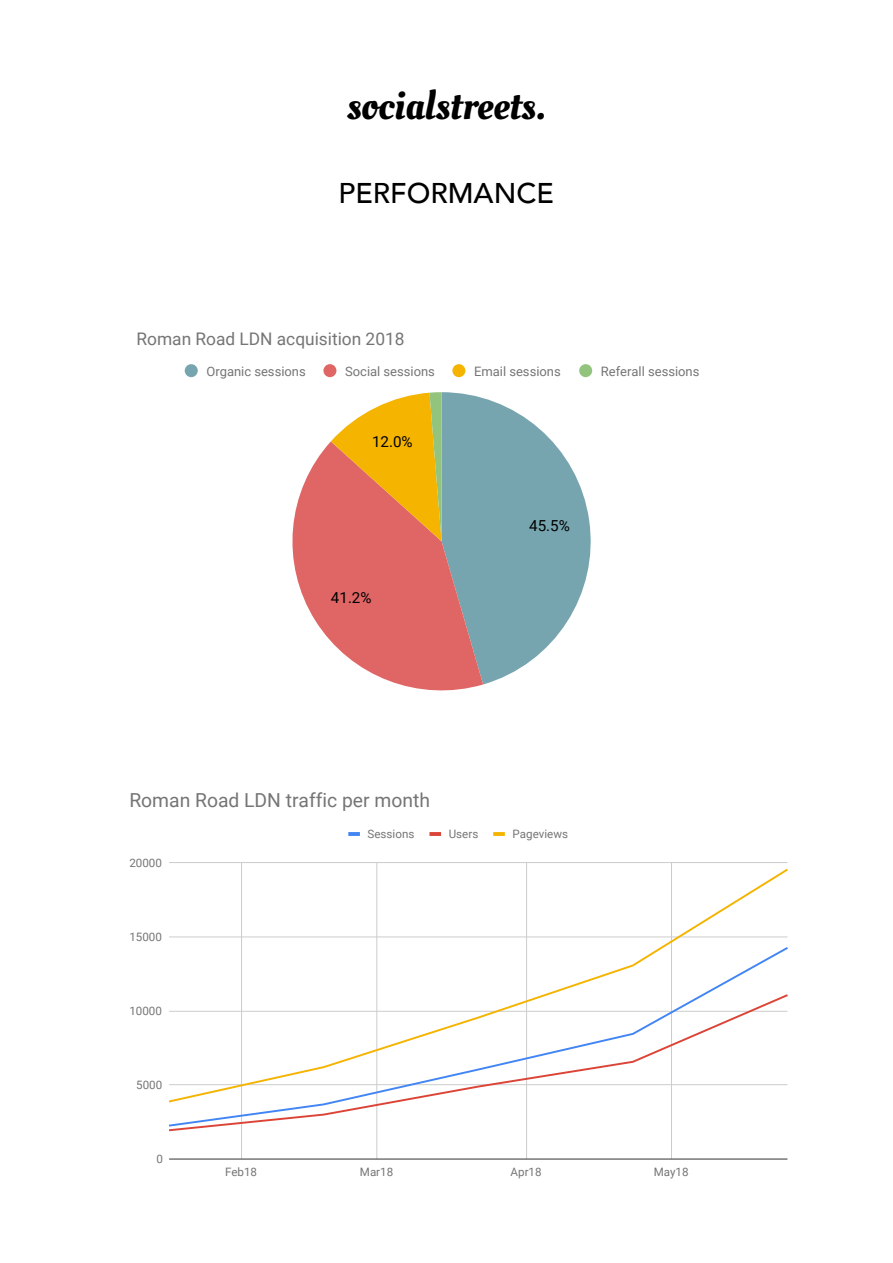
<style>
.page{position:relative;width:893px;height:1263px;background:#fff}
.page>*{position:absolute;margin:0;border:0;box-sizing:border-box;transform-origin:0 0}
.t1{font:40.5px "Oleo Script";color:#000}
.t2{font:500 28.5px "Avenir";color:#000}
.t3{font:19.35px "Roboto";color:#757575}
.t4{font:17.4px "Roboto";color:#757575}
.t5{font:15.15px "Roboto";color:#000}
.t6{font:13.05px "Roboto";color:#757575}
.t7{font:11.55px "Roboto";color:#757575}
</style>
<div class="page">
<hr style="left:241px;top:862px;width:1px;height:297px;background:#ccc">
<hr style="left:376px;top:862px;width:1px;height:297px;background:#ccc">
<hr style="left:526px;top:862px;width:1px;height:297px;background:#ccc">
<hr style="left:671px;top:862px;width:1px;height:297px;background:#ccc">
<hr style="left:169px;top:1158px;width:618px;height:1px;background:#333">
<hr style="left:169px;top:862px;width:618px;height:1px;background:#ccc">
<svg style="left:169px;top:1104px;width:218px;height:28px"></svg>
<svg style="left:169px;top:867px;width:618px;height:237px"></svg>
<svg style="left:348px;top:832px;width:12px;height:4px"></svg>
<svg style="left:429px;top:832px;width:12px;height:4px"></svg>
<svg style="left:493px;top:832px;width:12px;height:4px"></svg>
<svg style="left:442px;top:392px;width:149px;height:292px;fill:#76a5af"></svg>
<svg style="left:292px;top:441px;width:191px;height:250px;fill:#e06666"></svg>
<svg style="left:331px;top:392px;width:111px;height:149px;background:#e9a344"></svg>
<div style="left:185px;top:364px;width:13px;height:13px;background:#76a5af;border-radius:50%"></div>
<div style="left:323px;top:364px;width:13px;height:13px;background:#e06666;border-radius:50%"></div>
<div style="left:452px;top:364px;width:13px;height:13px;background:#f4b400;border-radius:50%"></div>
<div style="left:579px;top:364px;width:13px;height:13px;background:#93c47d;border-radius:50%"></div>
<h1 class="t1" style="left:347px;top:81px;width:200px">socialstreets.</h1>
<h2 class="t2" style="left:339px;top:169px;width:90px">PERFORMANCE</h2>
<h3 class="t4" style="left:137px;top:326px;width:269px">Roman Road LDN acquisition 2018</h3>
<p class="t6" style="left:206px;top:362px;width:101px">Organic sessions</p>
<p class="t6" style="left:345px;top:362px;width:91px">Social sessions</p>
<p class="t6" style="left:474px;top:362px;width:88px">Email sessions</p>
<p class="t6" style="left:601px;top:362px;width:100px">Referall sessions</p>
<h3 class="t5" style="left:372px;top:431px;width:42px">12.0%</h3>
<h3 class="t5" style="left:331px;top:586px;width:42px">41.2%</h3>
<h3 class="t3" style="left:129px;top:787px;width:302px">Roman Road LDN traffic per month</h3>
<h3 class="t5" style="left:529px;top:515px;width:42px">45.5%</h3>
<p class="t7" style="left:129px;top:855px;width:34px">20000</p>
<p class="t7" style="left:129px;top:929px;width:34px">15000</p>
<p class="t7" style="left:129px;top:1003px;width:34px">10000</p>
<p class="t7" style="left:136px;top:1077px;width:28px">5000</p>
<p class="t7" style="left:156px;top:1151px;width:8px">0</p>
<p class="t7" style="left:368px;top:826px;width:48px">Sessions</p>
<p class="t7" style="left:449px;top:826px;width:31px">Users</p>
<p class="t7" style="left:513px;top:826px;width:57px">Pageviews</p>
<p class="t7" style="left:225px;top:1164px;width:34px">Feb18</p>
<p class="t7" style="left:360px;top:1164px;width:35px">Mar18</p>
<p class="t7" style="left:511px;top:1164px;width:33px">Apr18</p>
<p class="t7" style="left:654px;top:1164px;width:36px">May18</p>
</div>
